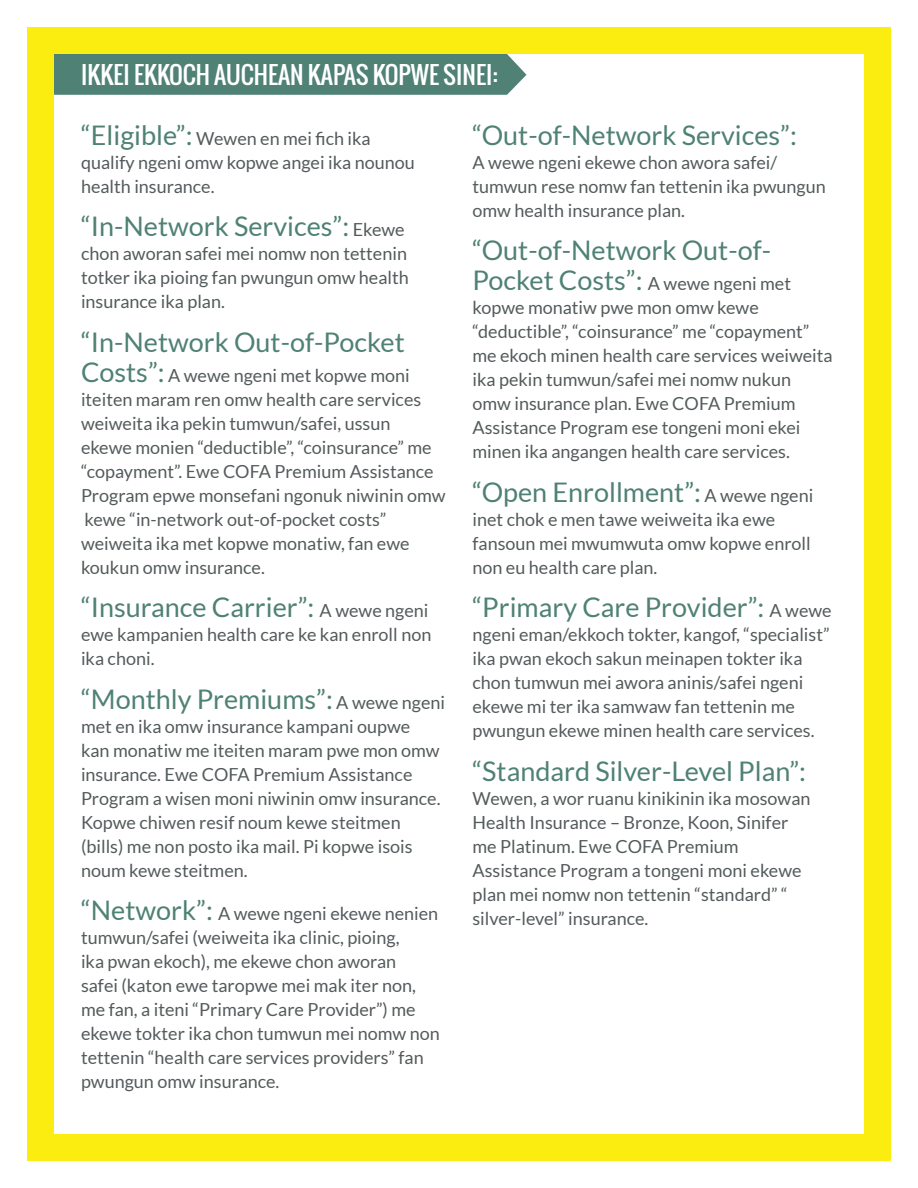
<style>
.page{position:relative;width:918px;height:1188px;background:#fff}
.page>*{position:absolute;margin:0;border:0;box-sizing:border-box;transform-origin:0 0}
.Factsheet_copy{font:27px/30px "Lato";color:#4f8174}
.Headline{font:24px "Oswald";color:#fff}
.Factsheet_copy-2{font:18px/24px "Lato";color:#545b5c}
.s1{font-size:27px;color:#4f8174}
.s2{font-size:18px;color:#545b5c}
</style>
<div class="page">
<div style="left:27px;top:27px;width:864px;height:1134px;background:#fced10"></div>
<div style="left:54px;top:54px;width:810px;height:1080px;background:#fff"></div>
<div style="left:54px;top:54px;width:472px;height:41px;background:#4f8174"></div>
<p class="Headline" style="left:81px;top:57px;width:418px">IKKEI EKKOCH AUCHEAN KAPAS KOPWE SINEI:</p>
<p class="Factsheet_copy-2" style="left:81px;top:126px;width:335px"><span class="s1">“Eligible”:</span> Wewen en mei fich ika qualify ngeni omw kopwe angei ika nounou health insurance.</p>
<p class="Factsheet_copy" style="left:81px;top:211px;width:325px">“In-Network Services”: <span class="s2">Ekewe</span></p>
<p class="Factsheet_copy-2" style="left:81px;top:242px;width:329px;text-align:justify">chon aworan safei mei nomw non tettenin totker ika pioing fan pwungun omw health insurance ika plan.</p>
<p class="Factsheet_copy" style="left:81px;top:327px;width:325px">“In-Network Out-of-Pocket</p>
<p class="Factsheet_copy-2" style="left:81px;top:363px;width:366px"><span class="s1">Costs”:</span> A wewe ngeni met kopwe moni iteiten maram ren omw health care services weiweita ika pekin tumwun/safei, ussun ekewe monien “deductible”, “coinsurance” me “copayment”. Ewe COFA Premium Assistance Program epwe monsefani ngonuk niwinin omw kewe “in-network out-of-pocket costs” weiweita ika met kopwe monatiw, fan ewe koukun omw insurance.</p>
<p class="Factsheet_copy" style="left:81px;top:592px;width:349px">“Insurance Carrier”: <span class="s2">A wewe ngeni</span></p>
<p class="Factsheet_copy-2" style="left:81px;top:623px;width:352px">ewe kampanien health care ke kan enroll non ika choni.</p>
<p class="Factsheet_copy" style="left:81px;top:684px;width:366px">“Monthly Premiums”: <span class="s2">A wewe ngeni</span></p>
<p class="Factsheet_copy-2" style="left:81px;top:714px;width:361px">met en ika omw insurance kampani oupwe kan monatiw me iteiten maram pwe mon omw insurance. Ewe COFA Premium Assistance Program a wisen moni niwinin omw insurance.<br>Kopwe chiwen resif noum kewe steitmen (bills) me non posto ika mail. Pi kopwe isois noum kewe steitmen.</p>
<p class="Factsheet_copy-2" style="left:81px;top:902px;width:360px"><span class="s1">“Network”:</span> A wewe ngeni ekewe nenien tumwun/safei (weiweita ika clinic, pioing,<br>ika pwan ekoch), me ekewe chon aworan<br>safei (katon ewe taropwe mei mak iter non, me fan, a iteni “Primary Care Provider”) me ekewe tokter ika chon tumwun mei nomw non tettenin “health care services providers” fan pwungun omw insurance.</p>
<p class="Factsheet_copy" style="left:472px;top:120px;width:326px">“Out-of-Network Services”:</p>
<p class="Factsheet_copy-2" style="left:472px;top:150px;width:355px">A wewe ngeni ekewe chon awora safei/ tumwun rese nomw fan tettenin ika pwungun omw health insurance plan.</p>
<p class="Factsheet_copy" style="left:472px;top:235px;width:320px">“Out-of-Network Out-of-<br>Pocket Costs”: <span class="s2">A wewe ngeni met</span></p>
<p class="Factsheet_copy-2" style="left:472px;top:296px;width:362px">kopwe monatiw pwe mon omw kewe “deductible”, “coinsurance” me “copayment” me ekoch minen health care services weiweita ika pekin tumwun/safei mei nomw nukun omw insurance plan. Ewe COFA Premium Assistance Program ese tongeni moni ekei minen ika angangen health care services.</p>
<p class="Factsheet_copy" style="left:472px;top:477px;width:342px">“Open Enrollment”: <span class="s2">A wewe ngeni</span></p>
<p class="Factsheet_copy-2" style="left:472px;top:507px;width:340px">inet chok e men tawe weiweita ika ewe fansoun mei mwumwuta omw kopwe enroll non eu health care plan.</p>
<p class="Factsheet_copy" style="left:472px;top:592px;width:361px">“Primary Care Provider”: <span class="s2">A wewe</span></p>
<p class="Factsheet_copy-2" style="left:472px;top:623px;width:359px">ngeni eman/ekkoch tokter, kangof, “specialist” ika pwan ekoch sakun meinapen tokter ika chon tumwun mei awora aninis/safei ngeni ekewe mi ter ika samwaw fan tettenin me pwungun ekewe minen health care services.</p>
<p class="Factsheet_copy" style="left:472px;top:756px;width:335px">“Standard Silver-Level Plan”:</p>
<p class="Factsheet_copy-2" style="left:472px;top:786px;width:339px">Wewen, a wor ruanu kinikinin ika mosowan Health Insurance – Bronze, Koon, Sinifer me Platinum. Ewe COFA Premium Assistance Program a tongeni moni ekewe plan mei nomw non tettenin “standard” “ silver-level” insurance.</p>
</div>
